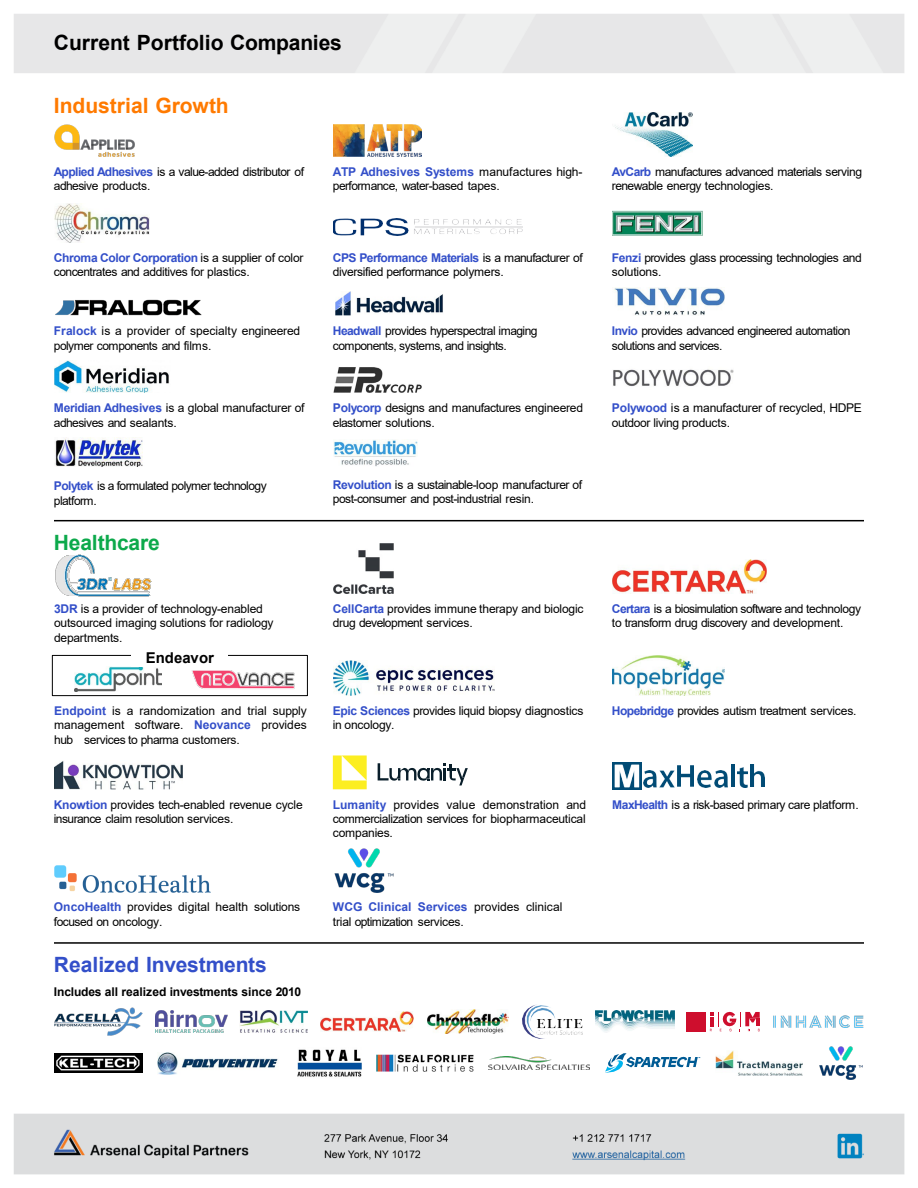
<style>
.page{position:relative;width:918px;height:1188px;background:#fff}
.page>*{position:absolute;margin:0;border:0;box-sizing:border-box;transform-origin:0 0}
.t1{font:700 21px "Arial";letter-spacing:-.005em;color:#000}
.t2{font:700 21px "Arial";letter-spacing:-.01em;color:#334fc9}
.t3{font:700 21px "Arial";color:#ff7a00}
.t4{font:700 21px "Arial";letter-spacing:-.01em;color:#0ca94b}
.t5{font:700 15px "Arial";letter-spacing:.005em;color:#000}
.t6{font:12px/14.4px "Arial";letter-spacing:-.03em;color:#000}
.t7{font:12px/14.4px "Arial";letter-spacing:-.05em;color:#000}
.t8{font:12px/14.4px "Arial";letter-spacing:-.01em;color:#000}
.t9{font:700 12px "Arial";letter-spacing:-.01em;color:#000}
.s1{font-weight:700;color:#334fc9}
</style>
<div class="page">
<img style="left:14px;top:14px;width:891px;height:1161px">
<img style="left:333px;top:440px;width:85px;height:27px">
<img style="left:54px;top:438px;width:90px;height:29px">
<img style="left:54px;top:300px;width:152px;height:16px">
<img style="left:335px;top:292px;width:108px;height:24px">
<img style="left:612px;top:287px;width:112px;height:29px">
<img style="left:612px;top:211px;width:90px;height:24px">
<img style="left:54px;top:204px;width:96px;height:38px">
<img style="left:333px;top:219px;width:189px;height:16px">
<img style="left:612px;top:113px;width:80px;height:44px">
<img style="left:54px;top:124px;width:81px;height:33px">
<img style="left:333px;top:124px;width:89px;height:33px">
<img style="left:54px;top:761px;width:128px;height:28px">
<svg style="left:333px;top:755px;width:34px;height:34px"></svg>
<svg style="left:378px;top:763px;width:90px;height:22px"></svg>
<img style="left:644px;top:771px;width:31px;height:16px">
<svg style="left:677px;top:765px;width:17px;height:22px"></svg>
<img style="left:697px;top:771px;width:30px;height:16px">
<hr style="left:731px;top:764px;width:4px;height:23px;background:#014b75">
<img style="left:738px;top:767px;width:9px;height:20px">
<img style="left:750px;top:764px;width:14px;height:23px">
<img style="left:612px;top:762px;width:29px;height:27px">
<img style="left:333px;top:848px;width:61px;height:44px">
<img style="left:54px;top:865px;width:157px;height:27px">
<img style="left:613px;top:559px;width:154px;height:34px">
<img style="left:333px;top:543px;width:61px;height:51px">
<hr style="left:54px;top:520px;width:810px;height:1px;background:#000">
<img style="left:377px;top:1055px;width:97px;height:17px">
<img style="left:155px;top:1010px;width:72px;height:23px">
<img style="left:158px;top:1052px;width:121px;height:22px">
<img style="left:715px;top:1050px;width:88px;height:26px">
<img style="left:54px;top:1053px;width:88px;height:20px">
<img style="left:297px;top:1047px;width:65px;height:32px">
<img style="left:489px;top:1056px;width:101px;height:14px">
<img style="left:818px;top:1047px;width:46px;height:32px">
<svg style="left:605px;top:1053px;width:95px;height:20px"></svg>
<img style="left:772px;top:1015px;width:92px;height:13px">
<div style="left:687px;top:1012px;width:19px;height:19px;background:#ce0e2d"></div>
<svg style="left:710px;top:1012px;width:50px;height:19px"></svg>
<img style="left:595px;top:1010px;width:79px;height:23px">
<img style="left:54px;top:1008px;width:89px;height:27px">
<img style="left:428px;top:1010px;width:81px;height:24px">
<img style="left:522px;top:1005px;width:61px;height:34px">
<img style="left:240px;top:1011px;width:67px;height:22px">
<img style="left:320px;top:1011px;width:93px;height:21px">
<hr style="left:54px;top:942px;width:810px;height:2px;background:#000">
<img style="left:333px;top:367px;width:89px;height:26px">
<img style="left:54px;top:361px;width:116px;height:32px">
<img style="left:612px;top:367px;width:122px;height:23px">
<img style="left:612px;top:656px;width:112px;height:40px">
<img style="left:333px;top:660px;width:161px;height:36px">
<img style="left:41px;top:537px;width:136px;height:77px">
<img style="left:75px;top:666px;width:87px;height:26px">
<div style="left:52px;top:655px;width:256px;height:41px;border:1px solid #000"></div>
<div style="left:132px;top:648px;width:96px;height:18px;background:#fff"></div>
<img style="left:189px;top:667px;width:111px;height:23px">
<p class="t1" style="left:54px;top:28px;width:289px">Current Portfolio Companies</p>
<p class="t3" style="left:54px;top:90px;width:176px">Industrial Growth</p>
<p class="t6" style="left:54px;top:164px;width:252px"><span class="s1">Applied Adhesives</span> is a value-added distributor of adhesive products.</p>
<p class="t6" style="left:333px;top:164px;width:251px"><span class="s1">ATP Adhesives Systems</span> manufactures high&shy;performance, water-based tapes.</p>
<p class="t6" style="left:54px;top:250px;width:251px"><span class="s1">Chroma Color Corporation</span> is a supplier of color concentrates and additives for plastics.</p>
<p class="t6" style="left:333px;top:250px;width:251px"><span class="s1">CPS Performance Materials</span> is a manufacturer of diversified performance polymers.</p>
<p class="t6" style="left:612px;top:164px;width:252px"><span class="s1">AvCarb</span> manufactures advanced materials serving renewable energy technologies.</p>
<p class="t6" style="left:612px;top:250px;width:252px"><span class="s1">Fenzi</span> provides glass processing technologies and solutions.</p>
<p class="t6" style="left:54px;top:324px;width:248px"><span class="s1">Fralock</span> is a provider of specialty engineered polymer components and films.</p>
<p class="t7" style="left:612px;top:324px;width:240px"><span class="s1">Invio</span> provides advanced engineered automation solutions and services.</p>
<p class="t7" style="left:333px;top:324px;width:206px"><span class="s1">Headwall</span> provides hyperspectral imaging components, systems, and insights.</p>
<p class="t6" style="left:54px;top:401px;width:252px"><span class="s1">Meridian Adhesives</span> is a global manufacturer of adhesives and sealants.</p>
<p class="t6" style="left:333px;top:401px;width:252px"><span class="s1">Polycorp</span> designs and manufactures engineered elastomer solutions.</p>
<p class="t6" style="left:612px;top:401px;width:251px"><span class="s1">Polywood</span> is a manufacturer of recycled, HDPE outdoor living products.</p>
<p class="t7" style="left:54px;top:479px;width:214px"><span class="s1">Polytek</span> is a formulated polymer technology platform.</p>
<p class="t6" style="left:333px;top:478px;width:251px"><span class="s1">Revolution</span> is a sustainable-loop manufacturer of post-consumer and post-industrial resin.</p>
<p class="t4" style="left:54px;top:528px;width:108px">Healthcare</p>
<p class="t6" style="left:54px;top:602px;width:221px"><span class="s1">3DR</span> is a provider of technology-enabled outsourced imaging solutions for radiology departments.</p>
<p class="t5" style="left:146px;top:647px;width:70px">Endeavor</p>
<p class="t6" style="left:333px;top:602px;width:252px"><span class="s1">CellCarta</span> provides immune therapy and biologic drug development services.</p>
<p class="t6" style="left:612px;top:602px;width:251px"><span class="s1">Certara</span> is a biosimulation software and technology to transform drug discovery and development.</p>
<p class="t6" style="left:54px;top:703px;width:254px;text-align:justify"><span class="s1">Endpoint</span> is a randomization and trial supply management software. <span class="s1">Neovance</span> provides hub services to pharma customers.</p>
<p class="t6" style="left:333px;top:703px;width:252px"><span class="s1">Epic Sciences</span> provides liquid biopsy diagnostics</p>
<p class="t6" style="left:612px;top:703px;width:246px"><span class="s1">Hopebridge</span> provides autism treatment services.</p>
<p class="t6" style="left:333px;top:718px;width:63px">in oncology.</p>
<p class="t6" style="left:54px;top:797px;width:250px"><span class="s1">Knowtion</span> provides tech-enabled revenue cycle insurance claim resolution services.</p>
<p class="t6" style="left:612px;top:797px;width:248px"><span class="s1">MaxHealth</span> is a risk-based primary care platform.</p>
<p class="t6" style="left:333px;top:797px;width:255px;text-align:justify"><span class="s1">Lumanity</span> provides value demonstration and commercialization services for biopharmaceutical companies.</p>
<p class="t8" style="left:54px;top:900px;width:248px"><span class="s1">OncoHealth</span> provides digital health solutions focused on oncology.</p>
<p class="t6" style="left:333px;top:900px;width:231px"><span class="s1">WCG Clinical Services</span> provides clinical trial optimization services.</p>
<p class="t2" style="left:54px;top:950px;width:214px">Realized Investments</p>
<p class="t9" style="left:54px;top:983px;width:249px">Includes all realized investments since 2010</p>
</div>
